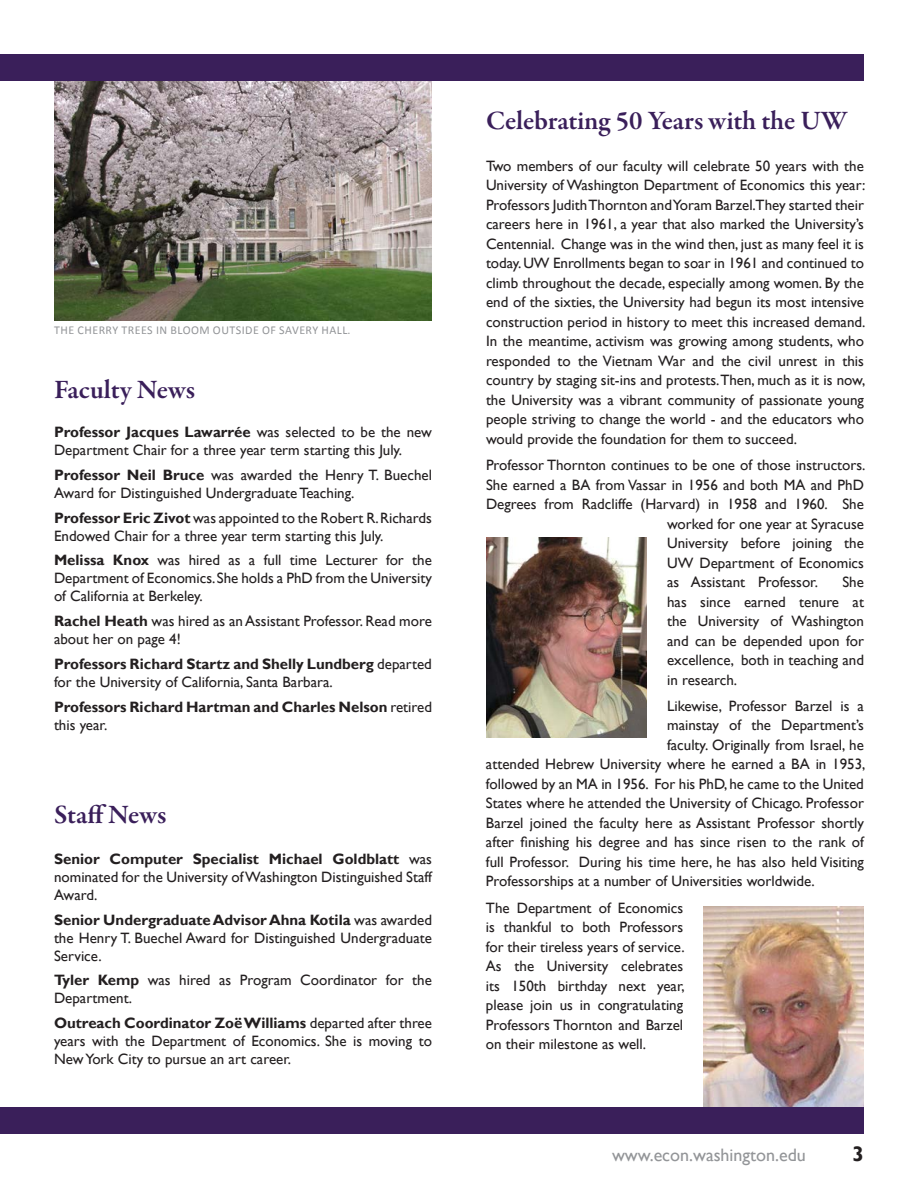
<style>
.page{position:relative;width:918px;height:1188px;background:#fff}
.page>*{position:absolute;margin:0;border:0;box-sizing:border-box;transform-origin:0 0}
.t1{font:600 27px "Garamond Premr Pro";letter-spacing:-.005em;color:#3a1f5a}
.t2{font:700 21px "Gill Sans";color:#231f20}
.t3{font:18px "Gill Sans";color:#939598}
.t4{font:15px/19.5px "Gill Sans";color:#231f20;text-align:justify}
.t5{font:700 15px/18px "Gill Sans";color:#231f20}
.t6{font:12px "Calibri";letter-spacing:.04em;color:#939598}
.s1{font-weight:700}
.s2{font-weight:400}
</style>
<div class="page">
<img style="left:54px;top:81px;width:378px;height:240px">
<div style="left:0;top:54px;width:864px;height:27px;background:#3a1f5a"></div>
<img style="left:486px;top:537px;width:161px;height:201px">
<img style="left:704px;top:906px;width:160px;height:201px">
<div style="left:0;top:1107px;width:864px;height:27px;background:#3a1f5a"></div>
<p class="t6" style="left:54px;top:323px;width:298px">THE CHERRY TREES IN BLOOM OUTSIDE OF SAVERY HALL.</p>
<h1 class="t1" style="left:54px;top:374px;width:143px">Faculty News</h1>
<p class="t4" style="left:54px;top:423px;width:379px;line-height:18px"><span class="s1">Professor Jacques Lawarrée</span> was selected to be the new<br>Department Chair for a three year term starting this July.</p>
<p class="t4" style="left:54px;top:466px;width:379px;line-height:18px"><span class="s1">Professor Neil Bruce</span> was awarded the Henry T. Buechel<br>Award for Distinguished Undergraduate Teaching.</p>
<p class="t4" style="left:54px;top:509px;width:379px;line-height:18px"><span class="s1">Professor Eric Zivot</span> was appointed to the Robert R. Richards<br>Endowed Chair for a three year term starting this July.</p>
<p class="t4" style="left:54px;top:552px;width:379px;line-height:18px"><span class="s1">Melissa Knox</span> was hired as a full time Lecturer for the Department of Economics. She holds a PhD from the University of California at Berkeley.</p>
<p class="t4" style="left:54px;top:612px;width:379px;line-height:18px"><span class="s1">Rachel Heath</span> was hired as an Assistant Professor. Read more about her on page 4!</p>
<p class="t4" style="left:54px;top:655px;width:379px;line-height:18px"><span class="s1">Professors Richard Startz and Shelly Lundberg</span> departed for the University of California, Santa Barbara.</p>
<p class="t5" style="left:54px;top:698px;width:379px">Professors Richard Hartman and Charles Nelson <span class="s2">retired this year.</span></p>
<h1 class="t1" style="left:54px;top:798px;width:114px">Staff News</h1>
<p class="t4" style="left:54px;top:850px;width:380px;line-height:18px"><span class="s1">Senior Computer Specialist Michael Goldblatt</span> was nominated for the University of Washington Distinguished Staff Award.</p>
<p class="t4" style="left:54px;top:911px;width:380px;line-height:18px"><span class="s1">Senior Undergraduate Advisor Ahna Kotila</span> was awarded the Henry T. Buechel Award for Distinguished Undergraduate Service.</p>
<p class="t4" style="left:54px;top:972px;width:379px;line-height:18px"><span class="s1">Tyler Kemp</span> was hired as Program Coordinator for the<br>Department.</p>
<p class="t4" style="left:54px;top:1014px;width:380px;line-height:18px"><span class="s1">Outreach Coordinator Zoë Williams</span> departed after three years with the Department of Economics. She is moving to New York City to pursue an art career.</p>
<h1 class="t1" style="left:486px;top:104px;width:363px">Celebrating 50 Years with the UW</h1>
<p class="t4" style="left:486px;top:156px;width:381px">Two members of our faculty will celebrate 50 years with the University of Washington Department of Economics this year:<br>Professors Judith Thornton and Yoram Barzel.They started their careers here in 1961, a year that also marked the University’s Centennial. Change was in the wind then, just as many feel it is today. UW Enrollments began to soar in 1961 and continued to climb throughout the decade, especially among women. By the end of the sixties, the University had begun its most intensive construction period in history to meet this increased demand.<br>In the meantime, activism was growing among students, who responded to the Vietnam War and the civil unrest in this country by staging sit-ins and protests.Then, much as it is now, the University was a vibrant community of passionate young people striving to change the world - and the educators who would provide the foundation for them to succeed.</p>
<p class="t4" style="left:486px;top:456px;width:381px">Professor Thornton continues to be one of those instructors.</p>
<p class="t4" style="left:486px;top:475px;width:379px">She earned a BA from Vassar in 1956 and both MA and PhD</p>
<p class="t4" style="left:486px;top:495px;width:379px">Degrees from Radcliffe (Harvard) in 1958 and 1960. She</p>
<p class="t4" style="left:667px;top:514px;width:198px">worked for one year at Syracuse</p>
<p class="t4" style="left:667px;top:534px;width:198px">University before joining the</p>
<p class="t4" style="left:667px;top:553px;width:198px">UW Department of Economics</p>
<p class="t4" style="left:667px;top:573px;width:152px">as Assistant Professor.</p>
<p class="t4" style="left:667px;top:573px;width:198px;text-indent:175px">She has since earned tenure at the University of Washington and can be depended upon for excellence, both in teaching and in research.</p>
<p class="t4" style="left:667px;top:696px;width:198px">Likewise, Professor Barzel is a</p>
<p class="t4" style="left:667px;top:716px;width:198px">mainstay of the Department’s</p>
<p class="t4" style="left:667px;top:735px;width:198px">faculty. Originally from Israel, he</p>
<p class="t4" style="left:486px;top:755px;width:381px">attended Hebrew University where he earned a BA in 1953,</p>
<p class="t4" style="left:486px;top:774px;width:379px">followed by an MA in 1956. For his PhD, he came to the United</p>
<p class="t4" style="left:486px;top:794px;width:380px">States where he attended the University of Chicago. Professor</p>
<p class="t4" style="left:486px;top:813px;width:379px">Barzel joined the faculty here as Assistant Professor shortly</p>
<p class="t4" style="left:486px;top:833px;width:379px">after finishing his degree and has since risen to the rank of</p>
<p class="t4" style="left:486px;top:852px;width:379px">full Professor. During his time here, he has also held Visiting</p>
<p class="t4" style="left:486px;top:872px;width:330px">Professorships at a number of Universities worldwide.</p>
<p class="t4" style="left:486px;top:898px;width:200px">The Department of Economics is thankful to both Professors for their tireless years of service.<br>As the University celebrates its 150th birthday next year, please join us in congratulating Professors Thornton and Barzel on their milestone as well.</p>
<p class="t3" style="left:612px;top:1145px;width:195px">www.econ.washington.edu</p>
<h2 class="t2" style="left:852px;top:1141px;width:13px">3</h2>
</div>
